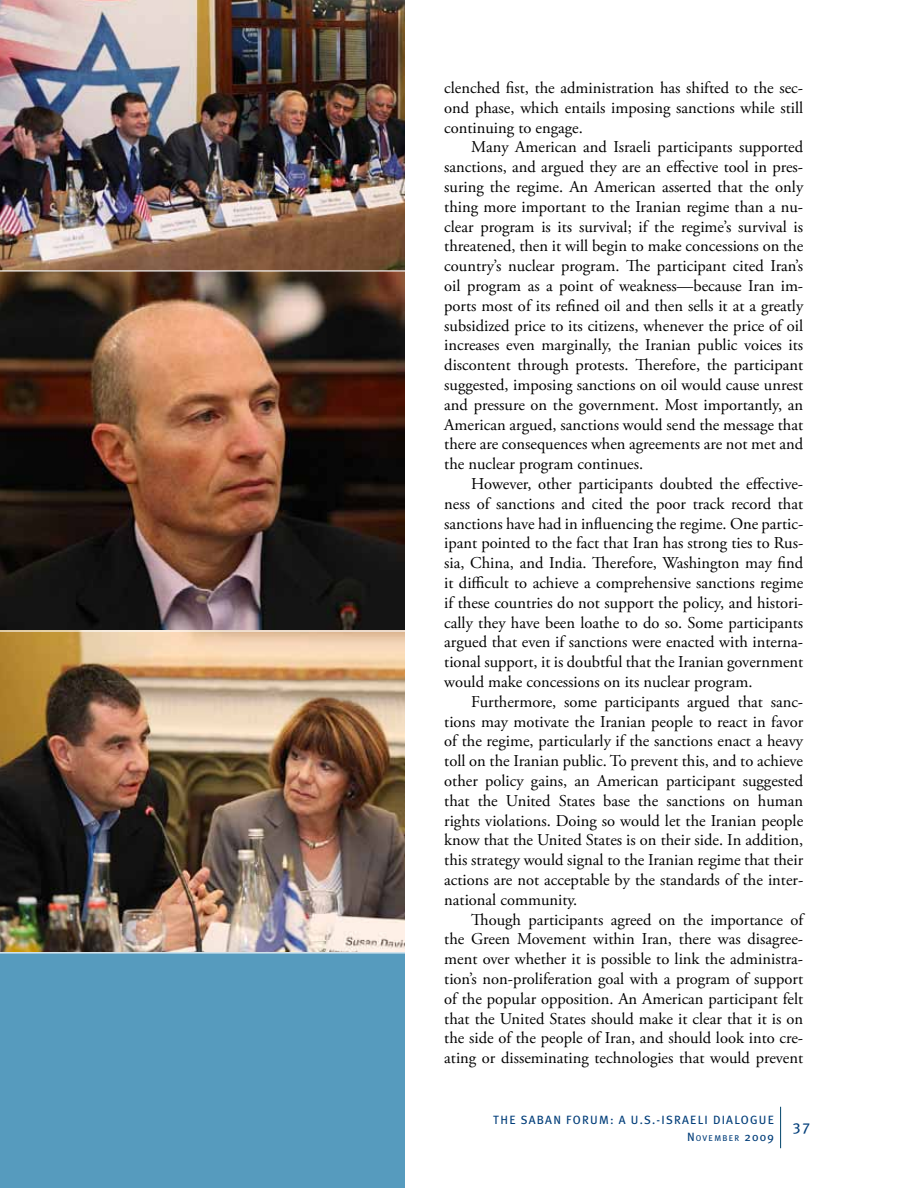
<style>
.page{position:relative;width:918px;height:1188px;background:#fff}
.page>*{position:absolute;margin:0;border:0;box-sizing:border-box;transform-origin:0 0}
.t1{font:16.5px/19.8px "Adobe Garamond Pro";color:#000;text-align:justify}
.t2{font:15px "Meta Plus";color:#003d79}
.t3{font:12px "Meta Plus";letter-spacing:.105em;color:#003d79}
.t4{font:8.4px "Meta Plus";letter-spacing:.155em;color:#003d79}
.s1{font-size:12px}
</style>
<div class="page">
<hr style="left:780px;top:1107px;width:1px;height:41px;background:#00446a">
<img style="left:0;top:0;width:405px;height:952px">
<hr style="left:0;top:270px;width:421px;height:2px;background:#fff">
<hr style="left:0;top:630px;width:410px;height:2px;background:#fff">
<div style="left:0;top:952px;width:405px;height:236px;background:#569bbe"></div>
<hr style="left:0;top:952px;width:410px;height:1px;background:#fff">
<p class="t1" style="left:444px;top:78px;width:361px">clenched fist, the administration has shifted to the sec&shy;ond phase, which entails imposing sanctions while still continuing to engage.</p>
<p class="t1" style="left:444px;top:138px;width:361px;text-indent:27px">Many American and Israeli participants supported sanctions, and argued they are an effective tool in pres&shy;suring the regime. An American asserted that the only thing more important to the Iranian regime than a nu&shy;clear program is its survival; if the regime’s survival is threatened, then it will begin to make concessions on the country’s nuclear program. The participant cited Iran’s oil program as a point of weakness—because Iran im&shy;ports most of its refined oil and then sells it at a greatly subsidized price to its citizens, whenever the price of oil increases even marginally, the Iranian public voices its discontent through protests. Therefore, the participant suggested, imposing sanctions on oil would cause unrest and pressure on the government. Most importantly, an American argued, sanctions would send the message that there are consequences when agreements are not met and the nuclear program continues.</p>
<p class="t1" style="left:444px;top:474px;width:361px;text-indent:27px">However, other participants doubted the effective&shy;ness of sanctions and cited the poor track record that sanctions have had in influencing the regime. One partic&shy;ipant pointed to the fact that Iran has strong ties to Rus&shy;sia, China, and India. Therefore, Washington may find it difficult to achieve a comprehensive sanctions regime if these countries do not support the policy, and histori&shy;cally they have been loathe to do so. Some participants argued that even if sanctions were enacted with interna&shy;tional support, it is doubtful that the Iranian government would make concessions on its nuclear program.</p>
<p class="t1" style="left:444px;top:692px;width:361px;text-indent:27px">Furthermore, some participants argued that sanc&shy;tions may motivate the Iranian people to react in favor of the regime, particularly if the sanctions enact a heavy toll on the Iranian public. To prevent this, and to achieve other policy gains, an American participant suggested that the United States base the sanctions on human rights violations. Doing so would let the Iranian people know that the United States is on their side. In addition, this strategy would signal to the Iranian regime that their actions are not acceptable by the standards of the inter&shy;national community.</p>
<p class="t1" style="left:444px;top:910px;width:361px;text-indent:27px">Though participants agreed on the importance of the Green Movement within Iran, there was disagree&shy;ment over whether it is possible to link the administra&shy;tion’s non-proliferation goal with a program of support of the popular opposition. An American participant felt that the United States should make it clear that it is on the side of the people of Iran, and should look into cre&shy;ating or disseminating technologies that would prevent</p>
<p class="t3" style="left:493px;top:1112px;width:282px">THE SABAN FORUM: A U .S.-ISRAELI DIALOGUE</p>
<p class="t4" style="left:687px;top:1133px;width:88px"><span class="s1">N</span>OVEMBER <span class="s1">2009</span></p>
<p class="t2" style="left:793px;top:1117px;width:19px">37</p>
</div>
